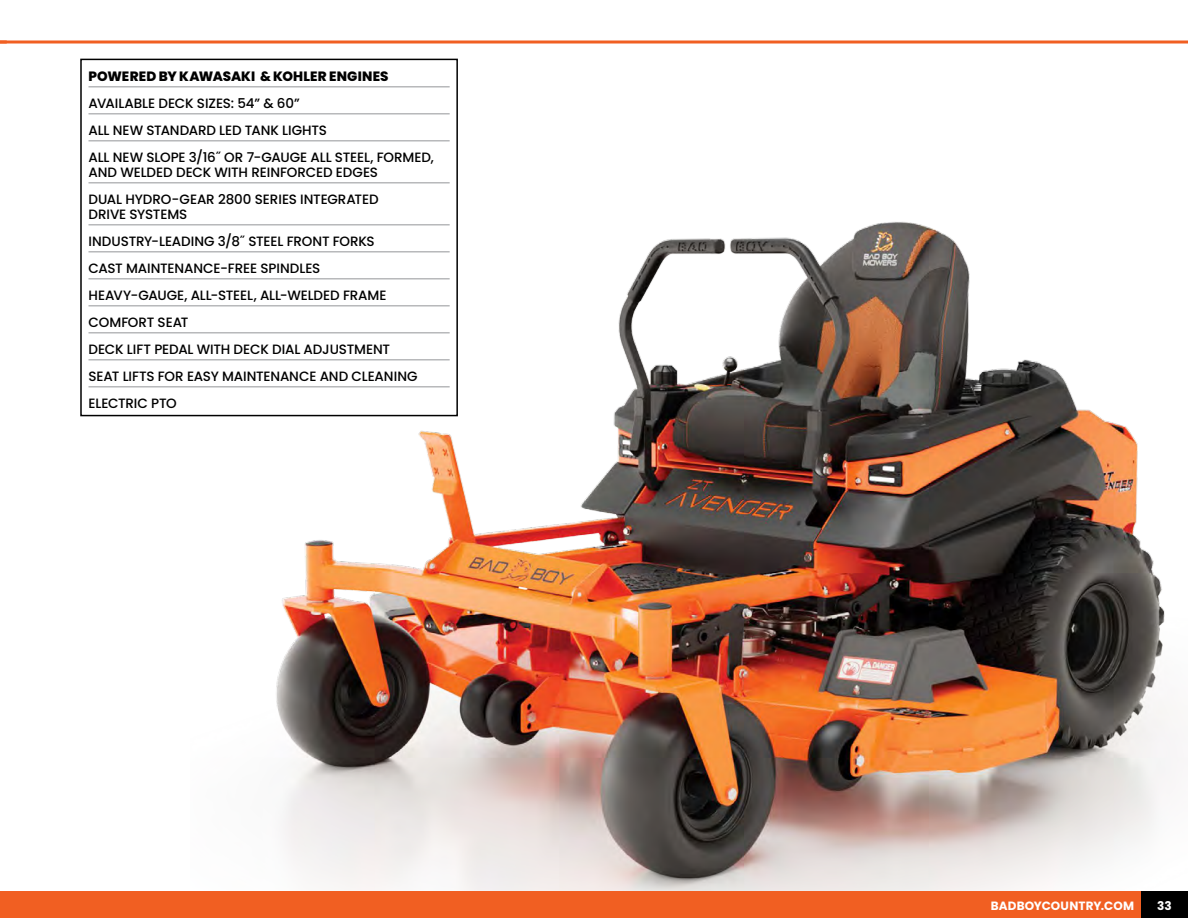
<style>
.page{position:relative;width:1188px;height:918px;background:#fff}
.page>*{position:absolute;margin:0;border:0;box-sizing:border-box;transform-origin:0 0}
.t1{font:500 13.5px/27px "Poppins";letter-spacing:-.01em;color:#000}
.t2{font:800 13.5px "Poppins";letter-spacing:.01em;color:#000}
.t3{font:700 12px "Poppins";letter-spacing:.005em;color:#fff}
</style>
<div class="page">
<svg style="left:7px;top:40px;width:1181px;height:4px;background:#f48659"></svg>
<svg style="left:0;top:40px;width:7px;height:4px"></svg>
<hr style="left:88px;top:86px;width:362px;height:1px;background:#939598">
<hr style="left:88px;top:113px;width:362px;height:1px;background:#939598">
<hr style="left:88px;top:140px;width:362px;height:1px;background:#939598">
<hr style="left:88px;top:182px;width:362px;height:1px;background:#939598">
<hr style="left:88px;top:224px;width:362px;height:1px;background:#939598">
<hr style="left:88px;top:251px;width:362px;height:1px;background:#939598">
<hr style="left:88px;top:278px;width:362px;height:1px;background:#939598">
<hr style="left:88px;top:305px;width:362px;height:1px;background:#939598">
<hr style="left:88px;top:332px;width:362px;height:1px;background:#939598">
<hr style="left:88px;top:359px;width:362px;height:1px;background:#939598">
<hr style="left:88px;top:386px;width:362px;height:1px;background:#939598">
<div style="left:80px;top:59px;width:378px;height:357px;border:2px solid #000"></div>
<img style="left:190px;top:207px;width:981px;height:684px">
<div style="left:0;top:891px;width:1188px;height:27px;background:#f15f22"></div>
<div style="left:1141px;top:891px;width:47px;height:27px;background:#000"></div>
<p class="t2" style="left:88px;top:69px;width:302px">POWERED BY KAWASAKI &amp; KOHLER ENGINES</p>
<p class="t1" style="left:88px;top:90px;width:347px">AVAILABLE DECK SIZES: 54” &amp; 60”<br>ALL NEW STANDARD LED TANK LIGHTS<br>ALL NEW SLOPE 3/16˝ OR 7-GAUGE ALL STEEL, FORMED,</p>
<p class="t1" style="left:88px;top:159px;width:292px">AND WELDED DECK WITH REINFORCED EDGES<br>DUAL HYDRO-GEAR 2800 SERIES INTEGRATED</p>
<p class="t1" style="left:88px;top:201px;width:331px">DRIVE SYSTEMS<br>INDUSTRY-LEADING 3/8˝ STEEL FRONT FORKS<br>CAST MAINTENANCE-FREE SPINDLES<br>HEAVY-GAUGE, ALL-STEEL, ALL-WELDED FRAME<br>COMFORT SEAT<br>DECK LIFT PEDAL WITH DECK DIAL ADJUSTMENT<br>SEAT LIFTS FOR EASY MAINTENANCE AND CLEANING<br>ELECTRIC PTO</p>
<p class="t3" style="left:991px;top:899px;width:145px">BADBOYCOUNTRY.COM</p>
<p class="t3" style="left:1157px;top:899px;width:16px">33</p>
</div>
